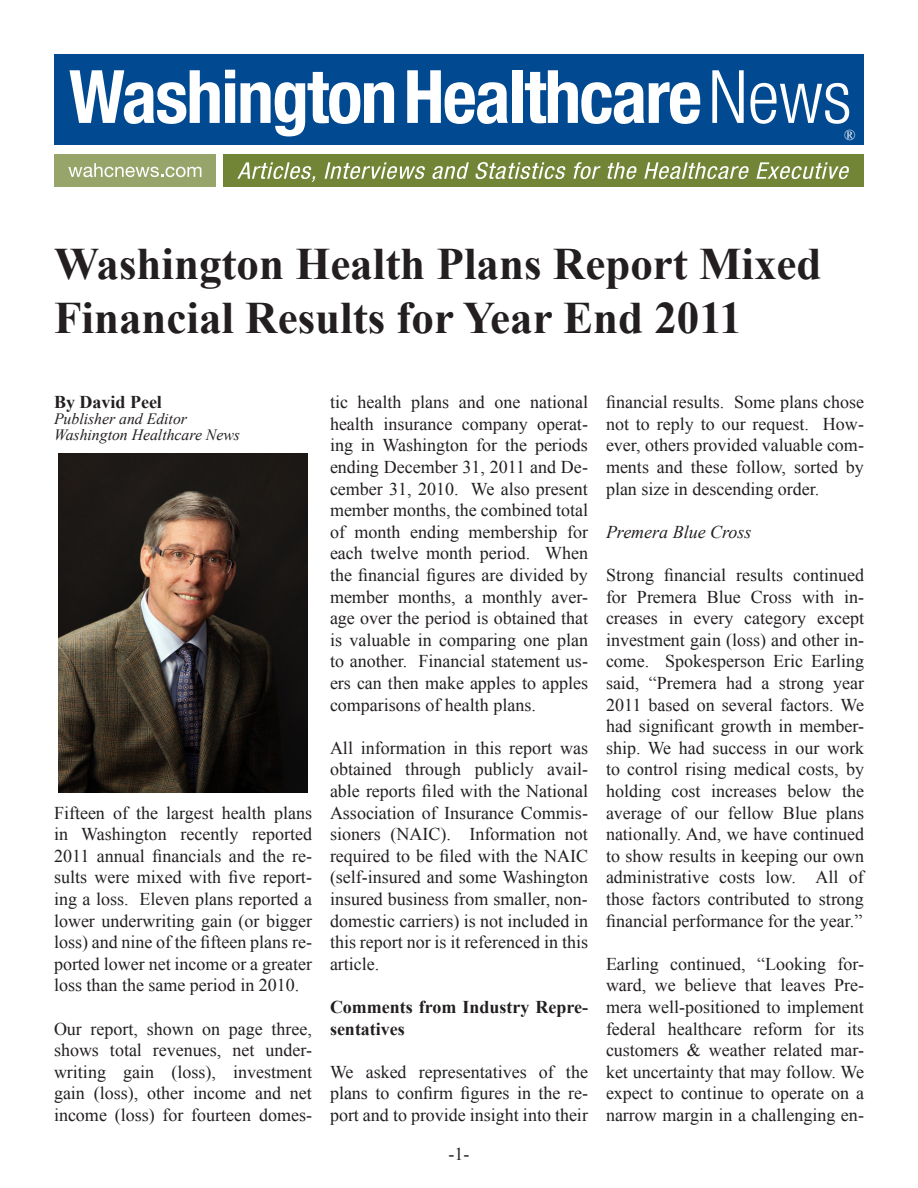
<style>
.page{position:relative;width:918px;height:1188px;background:#fff}
.page>*{position:absolute;margin:0;border:0;box-sizing:border-box;transform-origin:0 0}
.t1{font:700 45px/54px "Times New Roman";color:#231f20}
.t2{font:18px/21.6px "Times New Roman";color:#231f20;text-align:justify}
.t3{font:700 18px/21.6px "Times New Roman";color:#231f20}
.t4{font:italic 18px "Times New Roman";color:#231f20}
.t5{font:italic 15.75px "Times New Roman";color:#231f20}
.t6{font:15px "Times New Roman";color:#fff}
</style>
<div class="page">
<div style="left:54px;top:54px;width:810px;height:91px;background:#014990"></div>
<div style="left:54px;top:154px;width:162px;height:33px;background:#97a56b"></div>
<div style="left:224px;top:154px;width:640px;height:33px;background:#728436"></div>
<svg style="left:69px;top:70px;width:325px;height:66px"></svg>
<svg style="left:407px;top:70px;width:101px;height:54px"></svg>
<div style="left:512px;top:70px;width:11px;height:53px;background:#fff"></div>
<svg style="left:525px;top:70px;width:175px;height:54px"></svg>
<svg style="left:712px;top:70px;width:32px;height:53px"></svg>
<svg style="left:750px;top:83px;width:99px;height:41px"></svg>
<svg style="left:237px;top:162px;width:78px;height:20px"></svg>
<svg style="left:325px;top:162px;width:100px;height:17px"></svg>
<svg style="left:432px;top:162px;width:37px;height:17px"></svg>
<svg style="left:475px;top:162px;width:91px;height:17px"></svg>
<svg style="left:574px;top:162px;width:27px;height:17px"></svg>
<svg style="left:607px;top:162px;width:30px;height:17px"></svg>
<svg style="left:644px;top:162px;width:105px;height:17px"></svg>
<svg style="left:756px;top:162px;width:93px;height:17px"></svg>
<svg style="left:68px;top:163px;width:133px;height:14px"></svg>
<img style="left:59px;top:454px;width:248px;height:339px">
<p class="t6" style="left:844px;top:125px;width:13px">®</p>
<p class="t1" style="left:54px;top:236px;width:769px">Washington Health Plans Report Mixed<br>Financial Results for Year End 2011</p>
<p class="t3" style="left:54px;top:391px;width:109px">By David Peel</p>
<p class="t5" style="left:54px;top:408px;width:135px">Publisher and Editor</p>
<p class="t5" style="left:54px;top:424px;width:188px">Washington Healthcare News</p>
<p class="t2" style="left:54px;top:802px;width:260px">Fifteen of the largest health plans in Washington recently reported 2011 annual financials and the re&shy;sults were mixed with five report&shy;ing a loss. Eleven plans reported a lower underwriting gain (or bigger loss) and nine of the fifteen plans re&shy;ported lower net income or a greater loss than the same period in 2010.</p>
<p class="t2" style="left:54px;top:1018px;width:260px">Our report, shown on page three, shows total revenues, net under&shy;writing gain (loss), investment gain (loss), other income and net income (loss) for fourteen domes-</p>
<p class="t2" style="left:330px;top:391px;width:260px">tic health plans and one national health insurance company operat&shy;ing in Washington for the periods ending December 31, 2011 and De&shy;cember 31, 2010. We also present member months, the combined total of month ending membership for each twelve month period. When the financial figures are divided by member months, a monthly aver&shy;age over the period is obtained that is valuable in comparing one plan to another. Financial statement us&shy;ers can then make apples to apples comparisons of health plans.</p>
<p class="t2" style="left:330px;top:737px;width:260px">All information in this report was obtained through publicly avail&shy;able reports filed with the National Association of Insurance Commis&shy;sioners (NAIC). Information not required to be filed with the NAIC (self-insured and some Washington insured business from smaller, non&shy;domestic carriers) is not included in this report nor is it referenced in this article.</p>
<p class="t3" style="left:330px;top:996px;width:259px">Comments from Industry Repre&shy;sentatives</p>
<p class="t2" style="left:330px;top:1061px;width:259px">We asked representatives of the plans to confirm figures in the re&shy;port and to provide insight into their</p>
<p class="t2" style="left:449px;top:1143px;width:22px">-1-</p>
<p class="t2" style="left:606px;top:391px;width:259px">financial results. Some plans chose not to reply to our request. How&shy;ever, others provided valuable com&shy;ments and these follow, sorted by plan size in descending order.</p>
<p class="t4" style="left:606px;top:519px;width:147px">Premera Blue Cross</p>
<p class="t2" style="left:606px;top:564px;width:260px">Strong financial results continued for Premera Blue Cross with in&shy;creases in every category except investment gain (loss) and other in&shy;come. Spokesperson Eric Earling said, “Premera had a strong year 2011 based on several factors. We had significant growth in member&shy;ship. We had success in our work to control rising medical costs, by holding cost increases below the average of our fellow Blue plans nationally. And, we have continued to show results in keeping our own administrative costs low. All of those factors contributed to strong financial performance for the year.”</p>
<p class="t2" style="left:606px;top:953px;width:260px">Earling continued, “Looking for&shy;ward, we believe that leaves Pre&shy;mera well-positioned to implement federal healthcare reform for its customers &amp; weather related mar&shy;ket uncertainty that may follow. We expect to continue to operate on a narrow margin in a challenging en-</p>
</div>
